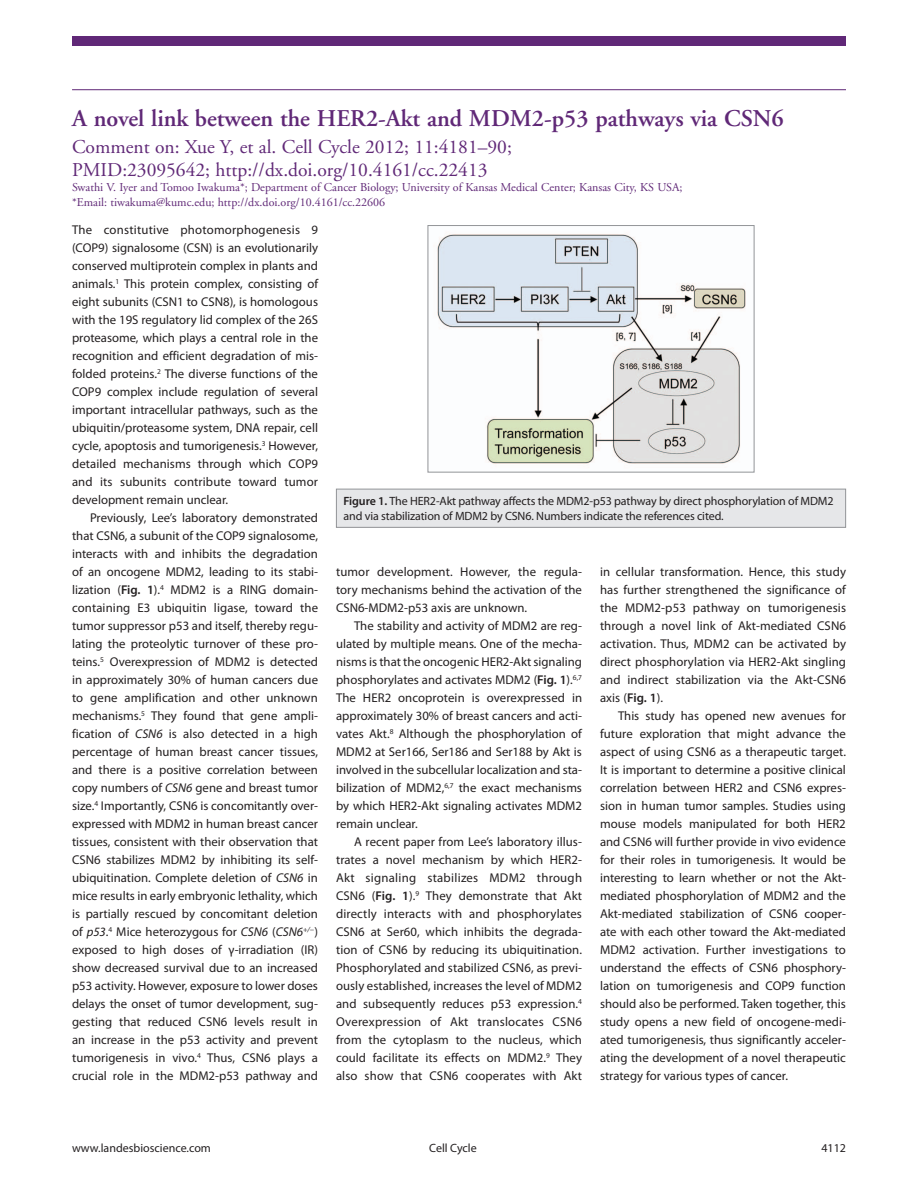
<style>
.page{position:relative;width:918px;height:1188px;background:#fff}
.page>*{position:absolute;margin:0;border:0;box-sizing:border-box;transform-origin:0 0}
.t1{font:600 24px "Adobe Garamond";color:#602877}
.t2{font:19.5px/22.5px "Adobe Garamond";color:#602877}
.t3{font:12.75px/18px "Myriad Pro";color:#231f20;text-align:justify}
.t4{font:12px/15px "Myriad Pro";letter-spacing:-.01em;color:#231f20}
.t5{font:12px/15px "Adobe Garamond";color:#602877}
.s1{font-weight:600}
.s2{font-style:italic}
</style>
<div class="page">
<div style="left:72px;top:36px;width:774px;height:10px;background:#602877"></div>
<div style="left:336px;top:489px;width:510px;height:38px;background:#e6e7e9"></div>
<div style="left:336px;top:489px;width:510px;height:39px;border:1px solid #939598"></div>
<hr style="left:72px;top:89px;width:774px;height:1px;background:#602877">
<img style="left:437px;top:233px;width:309px;height:231px">
<div style="left:428px;top:225px;width:326px;height:248px;border:1px solid #939598"></div>
<h1 class="t1" style="left:72px;top:105px;width:713px">A novel link between the HER2-Akt and MDM2-p53 pathways via CSN6</h1>
<h2 class="t2" style="left:72px;top:137px;width:441px">Comment on: Xue Y, et al. Cell Cycle 2012; 11:4181–90;<br>PMID:23095642; http://dx.doi.org/10.4161/cc.22413</h2>
<p class="t5" style="left:72px;top:180px;width:612px">Swathi V. Iyer and Tomoo Iwakuma*; Department of Cancer Biology; University of Kansas Medical Center; Kansas City, KS USA; *Email: tiwakuma@kumc.edu; http://dx.doi.org/10.4161/cc.22606</p>
<p class="t3" style="left:72px;top:221px;width:248px">The constitutive photomorphogenesis 9 (COP9) signalosome (CSN) is an evolutionarily conserved multiprotein complex in plants and animals.<sup>1</sup> This protein complex, consisting of eight subunits (CSN1 to CSN8), is homologous with the 19S regulatory lid complex of the 26S proteasome, which plays a central role in the recognition and efficient degradation of mis&shy;folded proteins.<sup>2</sup> The diverse functions of the COP9 complex include regulation of several important intracellular pathways, such as the ubiquitin/proteasome system, DNA repair, cell cycle, apoptosis and tumorigenesis.<sup>3</sup> However, detailed mechanisms through which COP9 and its subunits contribute toward tumor development remain unclear.</p>
<p class="t3" style="left:72px;top:509px;width:248px;text-indent:18px">Previously, Lee’s laboratory demonstrated that CSN6, a subunit of the COP9 signalosome, interacts with and inhibits the degradation of an oncogene MDM2, leading to its stabi&shy;lization (<span class="s1">Fig. 1</span>).<sup>4</sup> MDM2 is a RING domain&shy;containing E3 ubiquitin ligase, toward the tumor suppressor p53 and itself, thereby regu&shy;lating the proteolytic turnover of these pro&shy;teins.<sup>5</sup> Overexpression of MDM2 is detected in approximately 30% of human cancers due to gene amplification and other unknown mechanisms.<sup>5</sup> They found that gene ampli&shy;fication of <span class="s2">CSN6</span> is also detected in a high percentage of human breast cancer tissues, and there is a positive correlation between copy numbers of <span class="s2">CSN6</span> gene and breast tumor size.<sup>4</sup> I mportantly, CSN6 is concomitantly over&shy;expressed with MDM2 in human breast cancer tissues, consistent with their observation that CSN6 stabilizes MDM2 by inhibiting its self&shy;ubiquitination. Complete deletion of <span class="s2">CSN6</span> in mice results in early embryonic lethality, which is partially rescued by concomitant deletion of <span class="s2">p53</span>.<sup>4</sup> Mice heterozygous for <span class="s2">CSN6</span> (<span class="s2">CSN6</span><sup>+/−</sup>) exposed to high doses of γ-irradiation (IR) show decreased survival due to an increased p53 activity. However, exposure to lower doses delays the onset of tumor development, sug&shy;gesting that reduced CSN6 levels result in an increase in the p53 activity and prevent tumorigenesis in vivo.<sup>4</sup> Thus, CSN6 plays a crucial role in the MDM2-p53 pathway and</p>
<p class="t4" style="left:344px;top:494px;width:492px"><span class="s1">Figure 1.</span> The HER2-Akt pathway affects the MDM2-p53 pathway by direct phosphorylation of MDM2 and via stabilization of MDM2 by CSN6. Numbers indicate the references cited.</p>
<p class="t3" style="left:600px;top:563px;width:248px">in cellular transformation. Hence, this study has further strengthened the significance of the MDM2-p53 pathway on tumorigenesis through a novel link of Akt-mediated CSN6 activation. Thus, MDM2 can be activated by direct phosphorylation via HER2-Akt singling and indirect stabilization via the Akt-CSN6 axis (<span class="s1">Fig. 1</span>).</p>
<p class="t3" style="left:600px;top:707px;width:248px;text-indent:18px">This study has opened new avenues for future exploration that might advance the aspect of using CSN6 as a therapeutic target.<br>It is important to determine a positive clinical correlation between HER2 and CSN6 expres&shy;sion in human tumor samples. Studies using mouse models manipulated for both HER2 and CSN6 will further provide in vivo evidence for their roles in tumorigenesis. It would be interesting to learn whether or not the Akt&shy;mediated phosphorylation of MDM2 and the Akt-mediated stabilization of CSN6 cooper&shy;ate with each other toward the Akt-mediated MDM2 activation. Further investigations to understand the effects of CSN6 phosphory&shy;lation on tumorigenesis and COP9 function should also be performed. Taken together, this study opens a new field of oncogene-medi&shy;ated tumorigenesis, thus significantly acceler&shy;ating the development of a novel therapeutic strategy for various types of cancer.</p>
<p class="t3" style="left:336px;top:563px;width:248px">tumor development. However, the regula&shy;tory mechanisms behind the activation of the CSN6-MDM2-p53 axis are unknown.</p>
<p class="t3" style="left:336px;top:617px;width:248px;text-indent:18px">The stability and activity of MDM2 are reg&shy;ulated by multiple means. One of the mecha&shy;nisms is that the oncogenic HER2-Akt signaling phosphorylates and activates MDM2 (<span class="s1">Fig. 1</span>).<sup>6,7<br></sup>The HER2 oncoprotein is overexpressed in approximately 30% of breast cancers and acti&shy;vates Akt.<sup>8</sup> Although the phosphorylation of MDM2 at Ser166, Ser186 and Ser188 by Akt is involved in the subcellular localization and sta&shy;bilization of MDM2,<sup>6,7</sup> the exact mechanisms by which HER2-Akt signaling activates MDM2 remain unclear.</p>
<p class="t3" style="left:336px;top:833px;width:248px;text-indent:18px">A recent paper from Lee’s laboratory illus&shy;trates a novel mechanism by which HER2- Akt signaling stabilizes MDM2 through CSN6 (<span class="s1">Fig. 1</span>).<sup>9</sup> They demonstrate that Akt directly interacts with and phosphorylates CSN6 at Ser60, which inhibits the degrada&shy;tion of CSN6 by reducing its ubiquitination.<br>Phosphorylated and stabilized CSN6, as previ&shy;ously established, increases the level of MDM2 and subsequently reduces p53 expression.<sup>4<br></sup>Overexpression of Akt translocates CSN6 from the cytoplasm to the nucleus, which could facilitate its effects on MDM2.<sup>9</sup> They also show that CSN6 cooperates with Akt</p>
<p class="t4" style="left:72px;top:1141px;width:140px">www.landesbioscience.com</p>
<p class="t4" style="left:429px;top:1141px;width:49px">Cell Cycle</p>
<p class="t4" style="left:821px;top:1141px;width:26px">4112</p>
</div>
